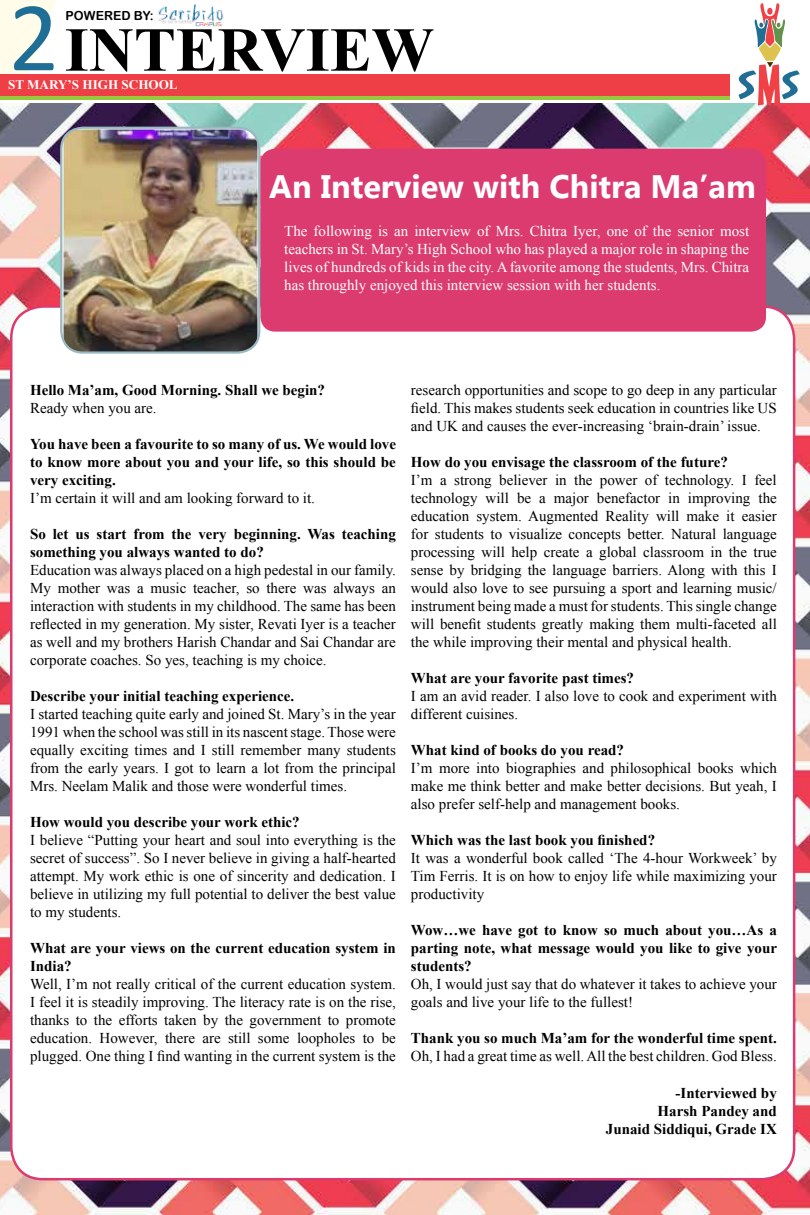
<style>
.page{position:relative;width:810px;height:1215px;background:#fff}
.page>*{position:absolute;margin:0;border:0;box-sizing:border-box;transform-origin:0 0}
.t1{font:700 62.5px "Times New Roman";color:#000}
.t2{font:700 32.5px "Myanmar Text";color:#fff}
.t3{font:15px/18px "Times New Roman";color:#000;text-align:justify}
.t4{font:700 15px/18px "Times New Roman";color:#000;text-align:justify}
.t5{font:15px/18px "Times New Roman";color:#fff;text-align:justify}
.t6{font:700 13.12px "Times New Roman";color:#fff}
.t7{font:12.5px "Arial Rounded MT Bold";color:#000}
.s1{font-family:"Calibri";font-weight:400;font-size:100px;color:#1f6e95}
</style>
<div class="page">
<img style="left:0;top:103px;width:810px;height:1112px">
<div style="left:11px;top:307px;width:783px;height:872px;background:#fff;border-radius:32px"></div>
<div style="left:260px;top:149px;width:506px;height:183px;background:#db3b6f;border-radius:15px"></div>
<img style="left:61px;top:128px;width:198px;height:224px">
<div style="left:60px;top:127px;width:200px;height:227px;border:2px solid #99b8c2;border-radius:22px"></div>
<img style="left:158px;top:5px;width:66px;height:22px">
<svg style="left:0;top:0;width:56px;height:74px"></svg>
<svg style="left:0;top:95px;width:729px;height:5px;background:#a8ad3e"></svg>
<div style="left:0;top:74px;width:729px;height:21px;background:#ef3f46"></div>
<svg style="left:735px;top:3px;width:65px;height:103px"></svg>
<h1 class="t1" style="left:8px;top:7px;width:427px"><span class="s1">2</span>INTERVIEW</h1>
<p class="t7" style="left:66px;top:8px;width:90px">POWERED BY:</p>
<p class="t6" style="left:8px;top:76px;width:171px">ST MARY’S HIGH SCHOOL</p>
<h2 class="t2" style="left:269px;top:168px;width:488px">An Interview with Chitra Ma’am</h2>
<p class="t5" style="left:284px;top:221px;width:467px">The following is an interview of Mrs. Chitra Iyer, one of the senior most teachers in St. Mary’s High School who has played a major role in shaping the lives of hundreds of kids in the city. A favorite among the students, Mrs. Chitra has throughly enjoyed this interview session with her students.</p>
<p class="t4" style="left:30px;top:381px;width:297px">Hello Ma’am, Good Morning. Shall we begin?</p>
<p class="t3" style="left:30px;top:399px;width:128px">Ready when you are.</p>
<p class="t4" style="left:30px;top:435px;width:367px">You have been a favourite to so many of us. We would love to know more about you and your life, so this should be very exciting.</p>
<p class="t3" style="left:30px;top:489px;width:286px">I’m certain it will and am looking forward to it.</p>
<p class="t4" style="left:30px;top:525px;width:367px">So let us start from the very beginning. Was teaching something you always wanted to do?</p>
<p class="t3" style="left:30px;top:561px;width:367px">Education was always placed on a high pedestal in our family.<br>My mother was a music teacher, so there was always an interaction with students in my childhood. The same has been reflected in my generation. My sister, Revati Iyer is a teacher as well and my brothers Harish Chandar and Sai Chandar are corporate coaches. So yes, teaching is my choice.</p>
<p class="t4" style="left:30px;top:687px;width:266px">Describe your initial teaching experience.</p>
<p class="t3" style="left:30px;top:705px;width:367px">I started teaching quite early and joined St. Mary’s in the year 1991 when the school was still in its nascent stage. Those were equally exciting times and I still remember many students from the early years. I got to learn a lot from the principal Mrs. Neelam Malik and those were wonderful times.</p>
<p class="t4" style="left:30px;top:813px;width:271px">How would you describe your work ethic?</p>
<p class="t3" style="left:30px;top:831px;width:367px">I believe “Putting your heart and soul into everything is the secret of success”. So I never believe in giving a half-hearted attempt. My work ethic is one of sincerity and dedication. I believe in utilizing my full potential to deliver the best value to my students.</p>
<p class="t4" style="left:30px;top:939px;width:367px">What are your views on the current education system in<br>India?</p>
<p class="t3" style="left:30px;top:975px;width:367px">Well, I’m not really critical of the current education system.<br>I feel it is steadily improving. The literacy rate is on the rise, thanks to the efforts taken by the government to promote education. However, there are still some loopholes to be plugged. One thing I find wanting in the current system is the</p>
<p class="t3" style="left:411px;top:381px;width:367px">research opportunities and scope to go deep in any particular field. This makes students seek education in countries like US and UK and causes the ever-increasing ‘brain-drain’ issue.</p>
<p class="t4" style="left:411px;top:453px;width:318px">How do you envisage the classroom of the future?</p>
<p class="t3" style="left:411px;top:471px;width:367px">I’m a strong believer in the power of technology. I feel technology will be a major benefactor in improving the education system. Augmented Reality will make it easier for students to visualize concepts better. Natural language processing will help create a global classroom in the true sense by bridging the language barriers. Along with this I would also love to see pursuing a sport and learning music/ instrument being made a must for students. This single change will benefit students greatly making them multi-faceted all the while improving their mental and physical health.</p>
<p class="t4" style="left:411px;top:669px;width:225px">What are your favorite past times?</p>
<p class="t3" style="left:411px;top:687px;width:367px">I am an avid reader. I also love to cook and experiment with different cuisines.</p>
<p class="t4" style="left:411px;top:741px;width:215px">What kind of books do you read?</p>
<p class="t3" style="left:411px;top:759px;width:367px">I’m more into biographies and philosophical books which make me think better and make better decisions. But yeah, I also prefer self-help and management books.</p>
<p class="t4" style="left:411px;top:831px;width:246px">Which was the last book you finished?</p>
<p class="t3" style="left:411px;top:849px;width:367px">It was a wonderful book called ‘The 4-hour Workweek’ by Tim Ferris. It is on how to enjoy life while maximizing your productivity</p>
<p class="t4" style="left:411px;top:921px;width:368px">Wow…we have got to know so much about you…As a parting note, what message would you like to give your students?</p>
<p class="t3" style="left:411px;top:975px;width:367px">Oh, I would just say that do whatever it takes to achieve your goals and live your life to the fullest!</p>
<p class="t4" style="left:411px;top:1029px;width:367px">Thank you so much Ma’am for the wonderful time spent.</p>
<p class="t3" style="left:411px;top:1047px;width:367px">Oh, I had a great time as well. All the best children. God Bless.</p>
<p class="t4" style="left:606px;top:1084px;width:172px;text-align:right">-Interviewed by<br>Harsh Pandey and<br>Junaid Siddiqui, Grade IX</p>
</div>
